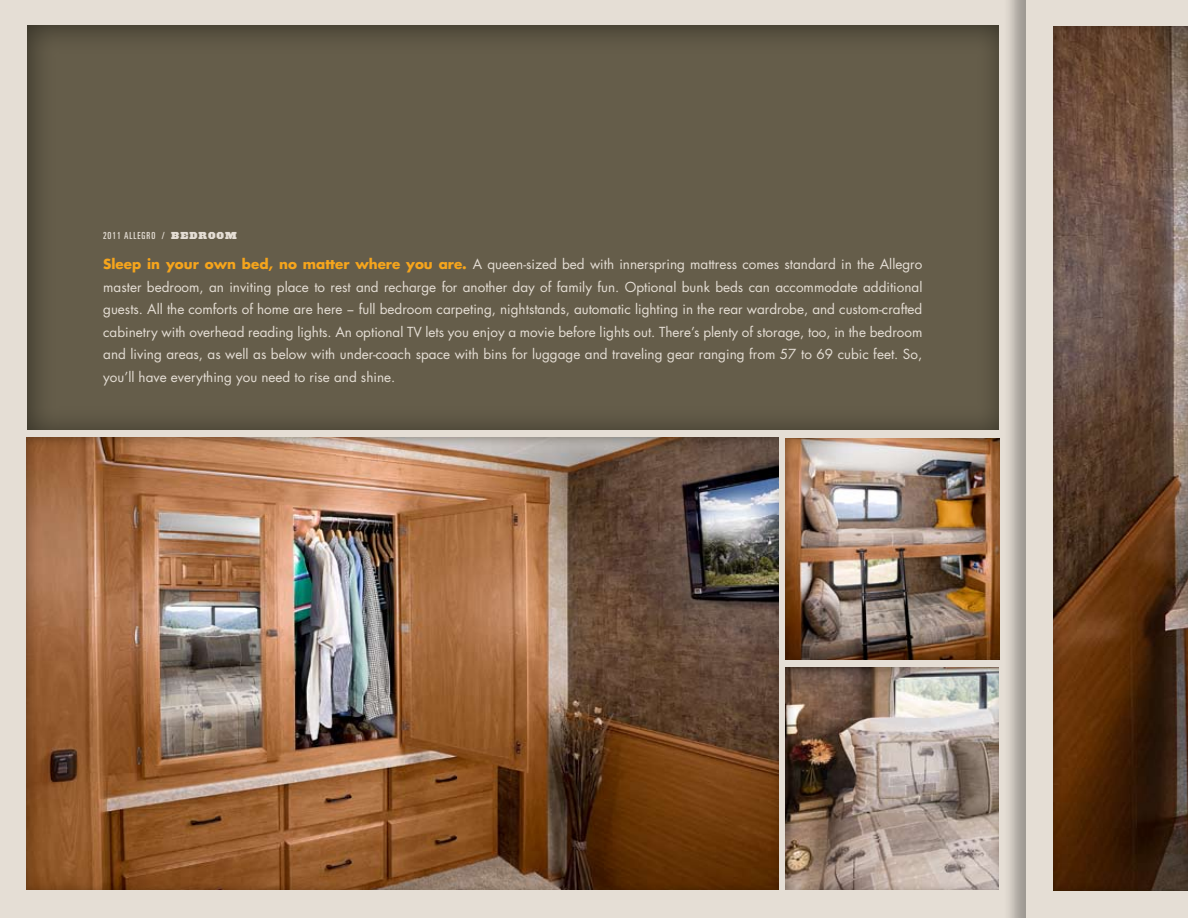
<style>
.page{position:relative;width:1188px;height:918px;background:#e5ded5}
.page>*{position:absolute;margin:0;border:0;box-sizing:border-box;transform-origin:0 0}
.t1{font:13.5px/22.5px "Futura";color:#e5ded5;text-align:justify}
.t2{font:ultra-condensed 9.75px "Univers";letter-spacing:.1em;color:#e5ded5}
.t3{font:900 9.3px "Acropolis";color:#e5ded5}
.s1{font-family:"Acropolis";font-weight:900;font-stretch:normal;font-size:9.3px}
.s2{font-weight:700;color:#f6a51c}
</style>
<div class="page">
<div style="left:27px;top:24px;width:973px;height:407px;background:#655d4a"></div>
<div style="left:784px;top:665px;width:216px;height:225px;background:#655d4a;opacity:.45"></div>
<div style="left:25px;top:435px;width:754px;height:455px;background:#655d4a;opacity:.45"></div>
<div style="left:784px;top:436px;width:216px;height:224px;background:#655d4a;opacity:.45"></div>
<div style="left:1002px;top:0;width:186px;height:918px;background:#000;opacity:.45"></div>
<svg style="left:1026px;top:0;width:162px;height:918px"></svg>
<p class="t2" style="left:103px;top:230px;width:105px">2O11 ALLEGRO / <span class="s1">BEDROO</span></p>
<p class="t3" style="left:225px;top:230px;width:13px">M</p>
<p class="t1" style="left:103px;top:253px;width:821px"><span class="s2">Sleep in your own bed, no matter where you are.</span> A queen-sized bed with innerspring mattress comes standard in the Allegro master bedroom, an inviting place to rest and recharge for another day of family fun. Optional bunk beds can accommodate additional guests. All the comforts of home are here — full bedroom carpeting, nightstands, automatic lighting in the rear wardrobe, and custom-crafted cabinetry with overhead reading lights. An optional TV lets you enjoy a movie before lights out. There’s plenty of storage, too, in the bedroom and living areas, as well as below with under-coach space with bins for luggage and traveling gear ranging from 57 to 69 cubic feet. So, you’ll have everything you need to rise and shine.</p>
</div>
